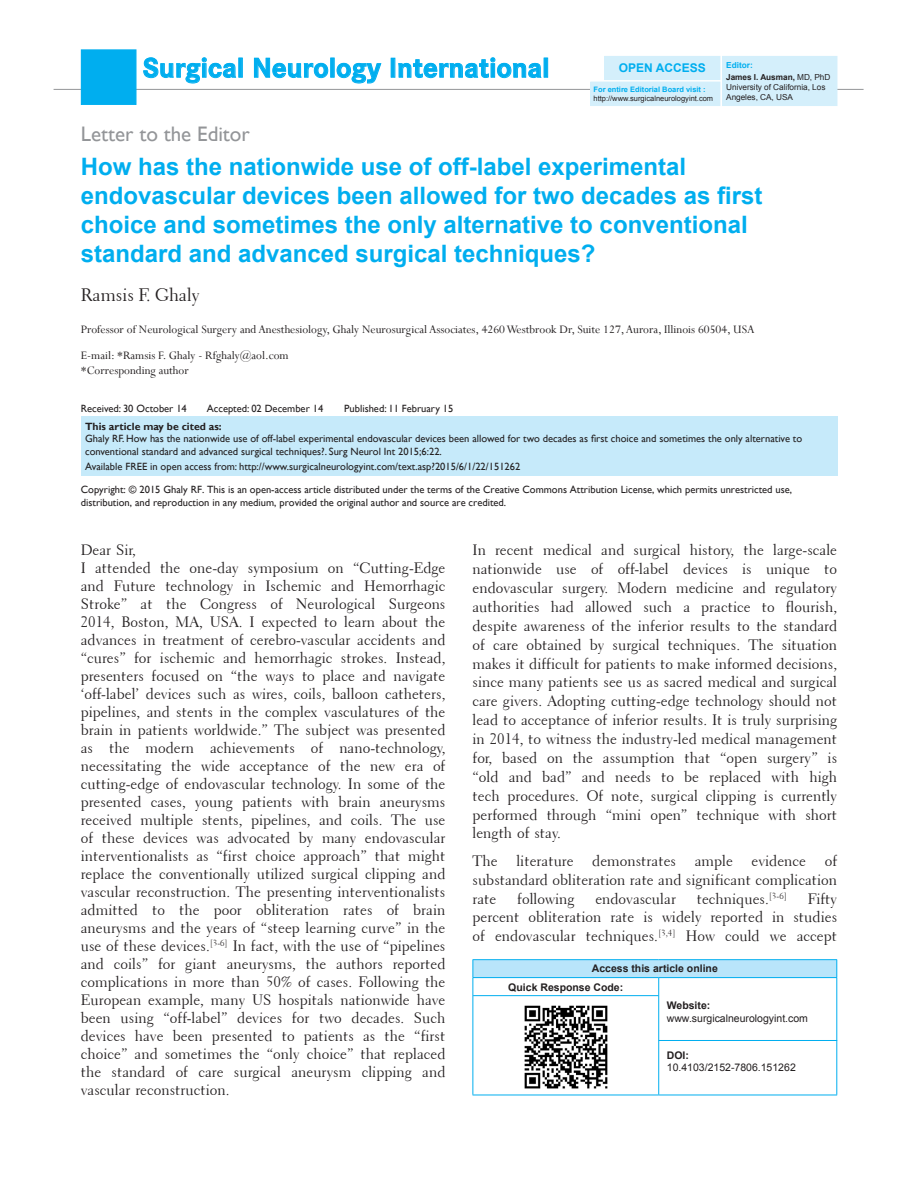
<style>
.page{position:relative;width:918px;height:1188px;background:#fff}
.page>*{position:absolute;margin:0;border:0;box-sizing:border-box;transform-origin:0 0}
.t1{font:700 27px "Corporate SBQ";color:#00aeef}
.AT{font:700 24px/28.8px "Arial";color:#00aeef}
.AH{font:21px "Gill Sans";color:#939598}
.AU{font:18px "Transitional 521 BT Roman A";color:#231f20}
.TX{font:15px/18px "Transitional 521 BT Roman A";color:#231f20;text-align:justify}
.TX_After{font:15px "Transitional 521 BT Roman A";color:#231f20}
.AFF{font:12.75px "Perpetua";color:#231f20}
.ADD{font:12.75px/15px "Perpetua";color:#231f20}
.t2{font:700 12px "Arial";color:#00aeef}
.Published{font:10.5px/12.6px "Gill Sans";color:#231f20}
.t3{font:10.5px/12.6px "Arial";color:#231f20}
.HIS{font:10.5px "Gill Sans";color:#231f20}
.t4{font:700 10.5px "Arial";color:#231f20}
.t5{font:8.25px/9.9px "Arial";letter-spacing:-.005em;color:#231f20}
.t6{font:700 8.25px/12px "Arial";letter-spacing:-.005em;color:#231f20}
.t7{font:7.5px "Arial";color:#231f20}
.t8{font:700 7.5px "Arial";color:#00aeef}
.s1{color:#00aeef}
.s2{font-weight:400}
.s3{font-weight:700}
</style>
<div class="page">
<hr style="left:54px;top:89px;width:810px;height:1px;background:#939598">
<svg style="left:143px;top:57px;width:93px;height:27px"></svg>
<div style="left:239px;top:58px;width:4px;height:20px;border:1px solid #00aeef"></div>
<svg style="left:254px;top:58px;width:74px;height:20px"></svg>
<div style="left:330px;top:58px;width:5px;height:20px;border:1px solid #00aeef"></div>
<svg style="left:337px;top:63px;width:45px;height:21px"></svg>
<svg style="left:398px;top:57px;width:144px;height:33px"></svg>
<div style="left:544px;top:58px;width:4px;height:20px;border:1px solid #00aeef"></div>
<div style="left:81px;top:49px;width:56px;height:56px;background:#00aeef;border:1px solid #00aeef"></div>
<div style="left:723px;top:56px;width:114px;height:50px;background:#d4effb"></div>
<div style="left:605px;top:56px;width:115px;height:24px;background:#d4effb"></div>
<div style="left:591px;top:82px;width:129px;height:24px;background:#d4effb"></div>
<div style="left:81px;top:416px;width:757px;height:60px;background:#c6eafa"></div>
<div style="left:473px;top:960px;width:364px;height:18px;background:#b9e5fa"></div>
<svg style="left:472px;top:960px;width:1px;height:17px"></svg>
<svg style="left:836px;top:960px;width:1px;height:17px"></svg>
<hr style="left:472px;top:959px;width:187px;height:1px;background:#00aeef">
<hr style="left:659px;top:959px;width:178px;height:1px;background:#00aeef">
<hr style="left:472px;top:978px;width:1px;height:117px;background:#00aeef">
<hr style="left:472px;top:977px;width:187px;height:1px;background:#00aeef">
<hr style="left:472px;top:1095px;width:187px;height:1px;background:#00aeef">
<hr style="left:658px;top:978px;width:1px;height:117px;background:#00aeef">
<hr style="left:836px;top:978px;width:1px;height:117px;background:#00aeef">
<hr style="left:659px;top:977px;width:178px;height:1px;background:#00aeef">
<hr style="left:659px;top:1095px;width:178px;height:1px;background:#00aeef">
<hr style="left:473px;top:995px;width:185px;height:1px;background:#00aeef">
<img style="left:524px;top:1005px;width:84px;height:84px">
<hr style="left:659px;top:1040px;width:178px;height:1px;background:#00aeef">
<h1 class="t1" style="left:143px;top:51px;width:408px">Surgical Neurology International</h1>
<p class="t6" style="left:726px;top:60px;width:106px"><span class="s1">Editor:<br></span>James I. Ausman, <span class="s2">MD, PhD</span></p>
<p class="t5" style="left:726px;top:82px;width:101px">University of California, Los<br>Angeles, CA, USA</p>
<p class="t2" style="left:619px;top:60px;width:88px">OPEN ACCESS</p>
<p class="t8" style="left:594px;top:84px;width:114px">For entire Editorial Board visit :</p>
<p class="t7" style="left:594px;top:93px;width:121px">http://www.surgicalneurologyint.com</p>
<p class="AH" style="left:81px;top:122px;width:171px">Letter to the Editor</p>
<p class="AT" style="left:81px;top:153px;width:683px">How has the nationwide use of off‑label experimental endovascular devices been allowed for two decades as first choice and sometimes the only alternative to conventional standard and advanced surgical techniques?</p>
<p class="AU" style="left:81px;top:284px;width:120px">Ramsis F. Ghaly</p>
<p class="AFF" style="left:81px;top:322px;width:675px">Professor of Neurological Surgery and Anesthesiology, Ghaly Neurosurgical Associates, 4260 Westbrook Dr, Suite 127, Aurora, Illinois 60504, USA</p>
<p class="ADD" style="left:81px;top:347px;width:210px">E‑mail: *Ramsis F. Ghaly ‑ Rfghaly@aol.com *Corresponding author</p>
<p class="HIS" style="left:81px;top:402px;width:108px">Received: 30 October 14</p>
<p class="HIS" style="left:207px;top:402px;width:118px">Accepted: 02 December 14</p>
<p class="HIS" style="left:344px;top:402px;width:111px">Published: 11 February 15</p>
<p class="Published" style="left:85px;top:420px;width:719px"><span class="s3">This article may be cited as:<br></span>Ghaly RF. How has the nationwide use of off-label experimental endovascular devices been allowed for two decades as first choice and sometimes the only alternative to conventional standard and advanced surgical techniques?. Surg Neurol Int 2015;6:22.</p>
<p class="Published" style="left:85px;top:460px;width:437px">Available FREE in open access from: http://www.surgicalneurologyint.com/text.asp?2015/6/1/22/151262</p>
<p class="Published" style="left:81px;top:483px;width:713px">Copyright: © 2015 Ghaly RF. This is an open‑access article distributed under the terms of the Creative Commons Attribution License, which permits unrestricted use, distribution, and reproduction in any medium, provided the original author and source are credited.</p>
<p class="TX_After" style="left:81px;top:541px;width:57px">Dear Sir,</p>
<p class="TX" style="left:81px;top:559px;width:366px">I attended the one‑day symposium on “Cutting‑Edge and Future technology in Ischemic and Hemorrhagic Stroke” at the Congress of Neurological Surgeons 2014, Boston, MA, USA. I expected to learn about the advances in treatment of cerebro‑vascular accidents and “cures” for ischemic and hemorrhagic strokes. Instead, presenters focused on “the ways to place and navigate ‘off‑label’ devices such as wires, coils, balloon catheters, pipelines, and stents in the complex vasculatures of the brain in patients worldwide.” The subject was presented as the modern achievements of nano‑technology, necessitating the wide acceptance of the new era of cutting‑edge of endovascular technology. In some of the presented cases, young patients with brain aneurysms received multiple stents, pipelines, and coils. The use of these devices was advocated by many endovascular interventionalists as “first choice approach” that might replace the conventionally utilized surgical clipping and vascular reconstruction. The presenting interventionalists admitted to the poor obliteration rates of brain aneurysms and the years of “steep learning curve” in the use of these devices.<sup>[3‑6]</sup> In fact, with the use of “pipelines and coils” for giant aneurysms, the authors reported complications in more than 50% of cases. Following the European example, many US hospitals nationwide have been using “off‑label” devices for two decades. Such devices have been presented to patients as the “first choice” and sometimes the “only choice” that replaced the standard of care surgical aneurysm clipping and vascular reconstruction.</p>
<p class="TX" style="left:472px;top:541px;width:366px;line-height:18.9px">In recent medical and surgical history, the large‑scale nationwide use of off‑label devices is unique to endovascular surgery. Modern medicine and regulatory authorities had allowed such a practice to flourish, despite awareness of the inferior results to the standard of care obtained by surgical techniques. The situation makes it difficult for patients to make informed decisions, since many patients see us as sacred medical and surgical care givers. Adopting cutting‑edge technology should not lead to acceptance of inferior results. It is truly surprising in 2014, to witness the industry‑led medical management for, based on the assumption that “open surgery” is “old and bad” and needs to be replaced with high tech procedures. Of note, surgical clipping is currently performed through “mini open” technique with short length of stay.</p>
<p class="TX" style="left:472px;top:851px;width:366px;line-height:18.9px">The literature demonstrates ample evidence of substandard obliteration rate and significant complication rate</p>
<p class="TX" style="left:517px;top:890px;width:59px">following</p>
<p class="TX" style="left:595px;top:890px;width:82px">endovascular</p>
<p class="TX" style="left:697px;top:890px;width:92px">techniques.<sup>[3‑6]</sup></p>
<p class="TX" style="left:472px;top:889px;width:366px;line-height:18.9px;text-indent:335px">Fifty percent obliteration rate is widely reported in studies of endovascular techniques.<sup>[3,4]</sup> How could we accept</p>
<p class="t4" style="left:592px;top:961px;width:128px">Access this article online</p>
<p class="t4" style="left:508px;top:980px;width:116px">Quick Response Code:</p>
<p class="t3" style="left:667px;top:999px;width:143px"><span class="s3">Website: </span>www.surgicalneurologyint.com</p>
<p class="t3" style="left:667px;top:1049px;width:131px"><span class="s3">DOI:<br></span>10.4103/2152-7806.151262</p>
</div>
